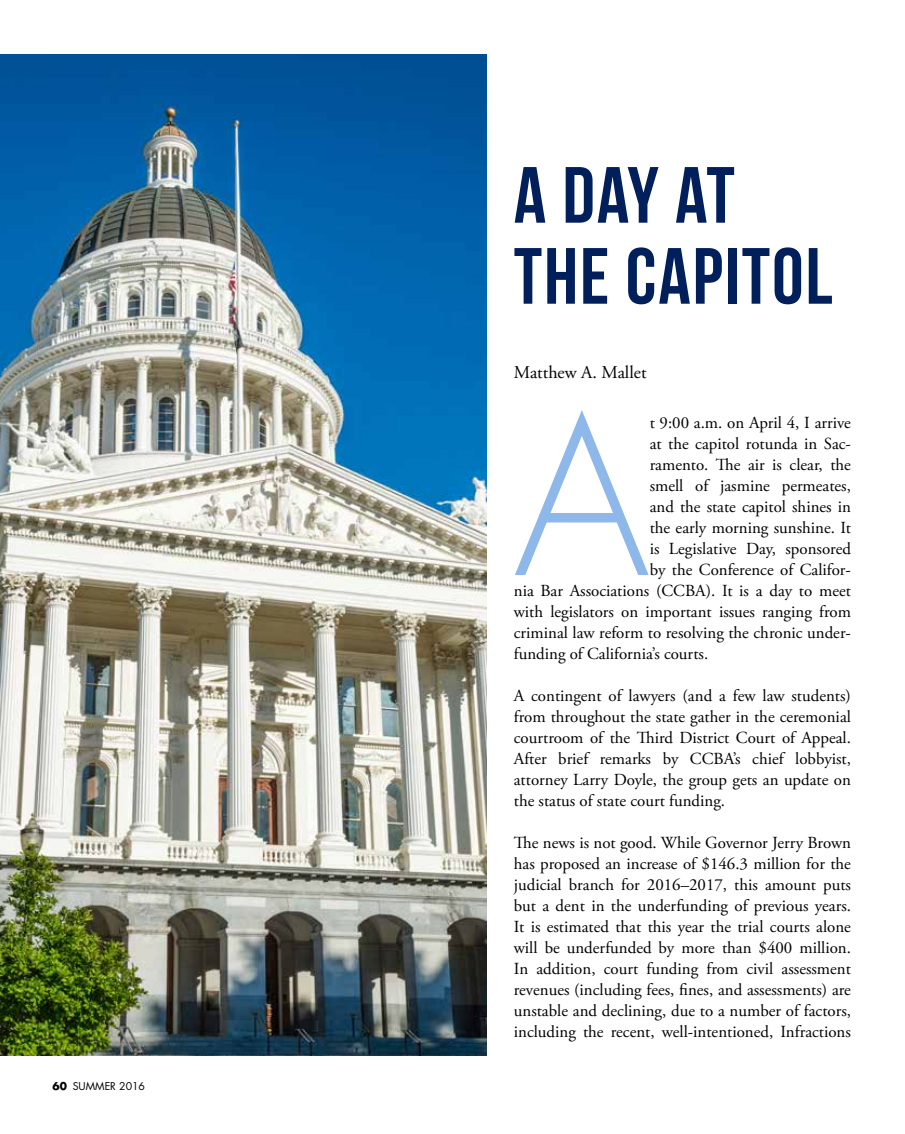
<style>
.page{position:relative;width:905px;height:1134px;background:#fff}
.page>*{position:absolute;margin:0;border:0;box-sizing:border-box;transform-origin:0 0}
.t1{font:300 211.8px "Futura";color:#8db8e9}
.t2{font:79.5px/81px "Bebas Neue";letter-spacing:.025em;color:#001f5b}
.t3{font:18px "Adobe Garamond Pro";color:#000}
.t4{font:16.8px/21px "Adobe Garamond Pro";color:#000;text-align:justify}
.t5{font:10.5px "Futura Std";color:#000}
.s1{font-weight:700}
</style>
<div class="page">
<img style="left:0;top:54px;width:486px;height:1001px">
<p class="t5" style="left:52px;top:1080px;width:94px"><span class="s1">60</span> SUMMER 2016</p>
<h2 class="t2" style="left:514px;top:154px;width:320px">A DAY AT<br>THE CAPITOL</h2>
<p class="t3" style="left:514px;top:361px;width:134px">Matthew A. Mallet</p>
<h1 class="t1" style="left:514px;top:362px;width:137px">A</h1>
<p class="t4" style="left:649px;top:413px;width:203px">t 9:00 a.m. on April 4, I arrive</p>
<p class="t4" style="left:649px;top:434px;width:203px">at the capitol rotunda in Sac-</p>
<p class="t4" style="left:649px;top:455px;width:203px">ramento. The air is clear, the</p>
<p class="t4" style="left:649px;top:476px;width:203px">smell of jasmine permeates,</p>
<p class="t4" style="left:649px;top:497px;width:203px">and the state capitol shines in</p>
<p class="t4" style="left:649px;top:518px;width:203px">the early morning sunshine. It</p>
<p class="t4" style="left:649px;top:539px;width:203px">is Legislative Day, sponsored</p>
<p class="t4" style="left:649px;top:560px;width:203px">by the Conference of Califor-</p>
<p class="t4" style="left:514px;top:581px;width:338px">nia Bar Associations (CCBA). It is a day to meet</p>
<p class="t4" style="left:514px;top:602px;width:338px">with legislators on important issues ranging from</p>
<p class="t4" style="left:514px;top:623px;width:339px">criminal law reform to resolving the chronic under-</p>
<p class="t4" style="left:514px;top:644px;width:196px">funding of California’s courts.</p>
<p class="t4" style="left:514px;top:686px;width:339px">A contingent of lawyers (and a few law students) from throughout the state gather in the ceremonial courtroom of the Third District Court of Appeal.<br>After brief remarks by CCBA’s chief lobbyist, attorney Larry Doyle, the group gets an update on the status of state court funding.</p>
<p class="t4" style="left:514px;top:833px;width:339px">The news is not good. While Governor Jerry Brown has proposed an increase of $146.3 million for the judicial branch for 2016–2017, this amount puts but a dent in the underfunding of previous years.<br>It is estimated that this year the trial courts alone will be underfunded by more than $400 million.<br>In addition, court funding from civil assessment revenues (including fees, fines, and assessments) are unstable and declining, due to a number of factors, including the recent, well-intentioned, Infractions</p>
</div>
